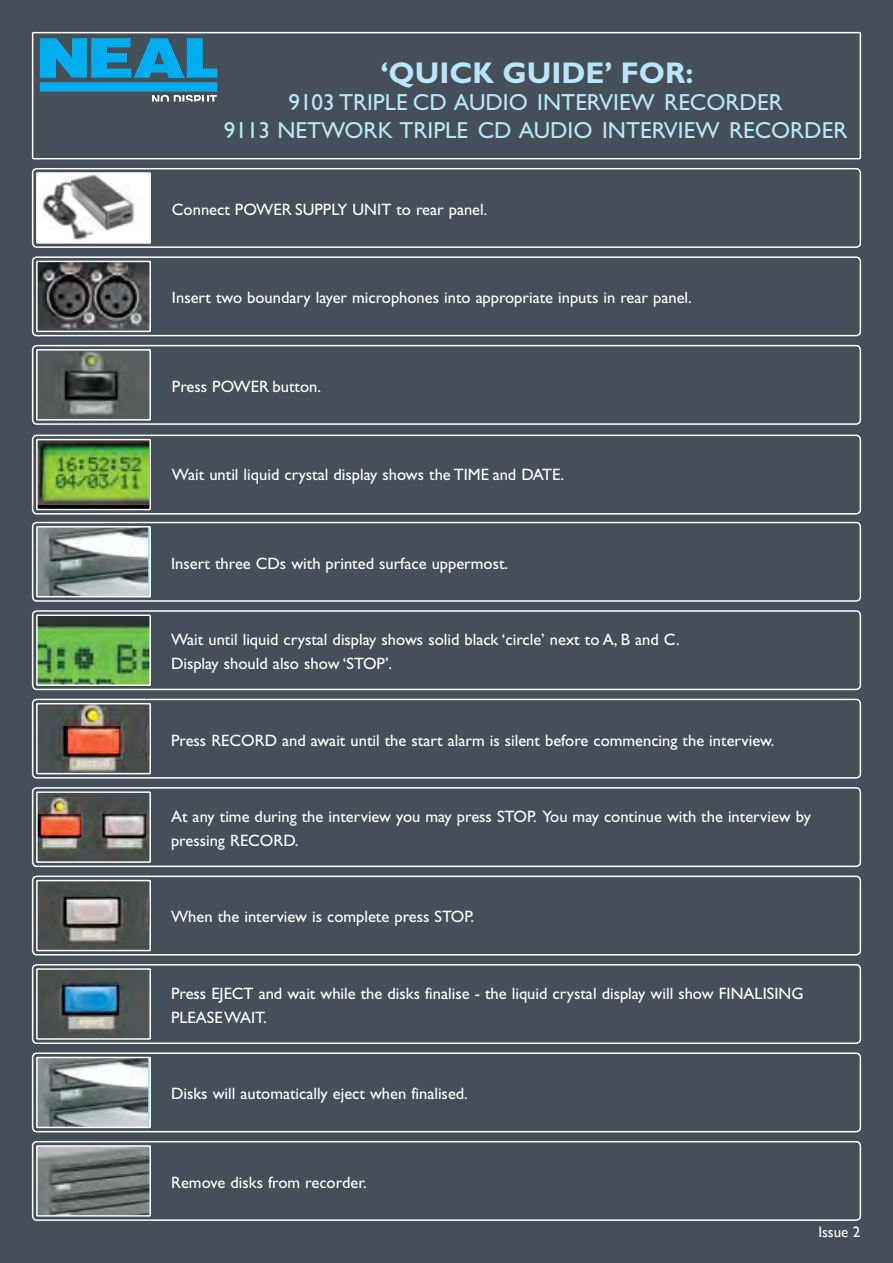
<style>
.page{position:relative;width:893px;height:1263px;background:#444f5a}
.page>*{position:absolute;margin:0;border:0;box-sizing:border-box;transform-origin:0 0}
.t1{font:700 30px "Gill Sans";color:#b9e6fa}
.t2{font:23.25px/27.9px "Gill Sans";color:#b9e6fa;text-align:center}
.t3{font:16.5px/24px "Gill Sans";color:#fff}
.t4{font:15px "Gill Sans";color:#fff}
</style>
<div class="page">
<div style="left:32px;top:32px;width:829px;height:127px;border:2px solid #fff"></div>
<img style="left:69px;top:38px;width:148px;height:40px">
<div style="left:32px;top:345px;width:829px;height:80px;border:2px solid #fff;border-radius:4px"></div>
<div style="left:32px;top:256px;width:829px;height:80px;border:2px solid #fff;border-radius:4px"></div>
<div style="left:32px;top:168px;width:829px;height:80px;border:2px solid #fff;border-radius:4px"></div>
<div style="left:32px;top:435px;width:829px;height:79px;border:2px solid #fff;border-radius:4px"></div>
<div style="left:32px;top:522px;width:829px;height:80px;border:2px solid #fff;border-radius:4px"></div>
<div style="left:32px;top:610px;width:829px;height:80px;border:2px solid #fff;border-radius:4px"></div>
<div style="left:32px;top:699px;width:829px;height:80px;border:2px solid #fff;border-radius:4px"></div>
<div style="left:32px;top:787px;width:829px;height:80px;border:2px solid #fff;border-radius:4px"></div>
<div style="left:32px;top:875px;width:829px;height:80px;border:2px solid #fff;border-radius:4px"></div>
<div style="left:32px;top:964px;width:829px;height:80px;border:2px solid #fff;border-radius:4px"></div>
<div style="left:32px;top:1052px;width:829px;height:80px;border:2px solid #fff;border-radius:4px"></div>
<div style="left:32px;top:1141px;width:829px;height:80px;border:2px solid #fff;border-radius:4px"></div>
<img style="left:39px;top:529px;width:109px;height:65px">
<div style="left:36px;top:526px;width:115px;height:71px;border:2px solid #fff"></div>
<img style="left:39px;top:1060px;width:109px;height:65px">
<div style="left:36px;top:1057px;width:115px;height:71px;border:2px solid #fff"></div>
<img style="left:39px;top:1148px;width:109px;height:65px">
<div style="left:36px;top:1145px;width:115px;height:71px;border:2px solid #fff"></div>
<img style="left:39px;top:175px;width:109px;height:66px">
<div style="left:36px;top:172px;width:115px;height:72px;border:2px solid #fff"></div>
<div style="left:37px;top:440px;width:113px;height:69px;background:#000"></div>
<img style="left:39px;top:442px;width:109px;height:63px">
<div style="left:36px;top:439px;width:115px;height:71px;border:2px solid #fff"></div>
<img style="left:39px;top:617px;width:109px;height:66px">
<div style="left:36px;top:614px;width:115px;height:72px;border:2px solid #fff"></div>
<img style="left:39px;top:264px;width:109px;height:65px">
<div style="left:36px;top:261px;width:115px;height:71px;border:2px solid #fff"></div>
<img style="left:39px;top:352px;width:109px;height:66px">
<div style="left:36px;top:349px;width:115px;height:72px;border:2px solid #fff"></div>
<img style="left:39px;top:706px;width:109px;height:65px">
<div style="left:36px;top:703px;width:115px;height:71px;border:2px solid #fff"></div>
<img style="left:39px;top:794px;width:109px;height:66px">
<div style="left:36px;top:791px;width:115px;height:72px;border:2px solid #fff"></div>
<img style="left:39px;top:883px;width:109px;height:65px">
<div style="left:36px;top:880px;width:115px;height:71px;border:2px solid #fff"></div>
<img style="left:39px;top:971px;width:109px;height:66px">
<div style="left:36px;top:968px;width:115px;height:72px;border:2px solid #fff"></div>
<h1 class="t1" style="left:380px;top:55px;width:315px">‘QUICK GUIDE’ FOR:</h1>
<h2 class="t2" style="left:224px;top:88px;width:625px">9103 TRIPLE CD AUDIO INTERVIEW RECORDER<br>9113 NETWORK TRIPLE CD AUDIO INTERVIEW RECORDER</h2>
<p class="t3" style="left:172px;top:197px;width:192px">Connect POWER SUPPLY unit</p>
<p class="t3" style="left:396px;top:197px;width:93px">to rear panel.</p>
<p class="t3" style="left:172px;top:286px;width:521px">Insert two boundary layer microphones into appropriate inputs in rear panel.</p>
<p class="t3" style="left:172px;top:374px;width:151px">Press POWER button.</p>
<p class="t3" style="left:172px;top:463px;width:394px">Wait until liquid crystal display shows the TIME and DATE.</p>
<p class="t3" style="left:171px;top:551px;width:339px">Insert three CDs with printed surface uppermost.</p>
<p class="t3" style="left:171px;top:627px;width:510px">Wait until liquid crystal display shows solid black ‘circle’ next to A, B and C.<br>Display should also show ‘STOP’.</p>
<p class="t3" style="left:171px;top:728px;width:605px">Press RECORD and await until the start alarm is silent before commencing the interview.</p>
<p class="t3" style="left:171px;top:804px;width:641px">At any time during the interview you may press STOP. You may continue with the interview by pressing RECORD.</p>
<p class="t3" style="left:171px;top:905px;width:305px">When the interview is complete press STOP.</p>
<p class="t3" style="left:171px;top:981px;width:634px">Press EJECT and wait while the disks finalise - the liquid crystal display will show FINALISING<br>PLEASEWAIT.</p>
<p class="t3" style="left:171px;top:1082px;width:298px">Disks will automatically eject when finalised.</p>
<p class="t3" style="left:171px;top:1170px;width:197px">Remove disks from recorder.</p>
<p class="t4" style="left:818px;top:1223px;width:44px">Issue 2</p>
</div>
